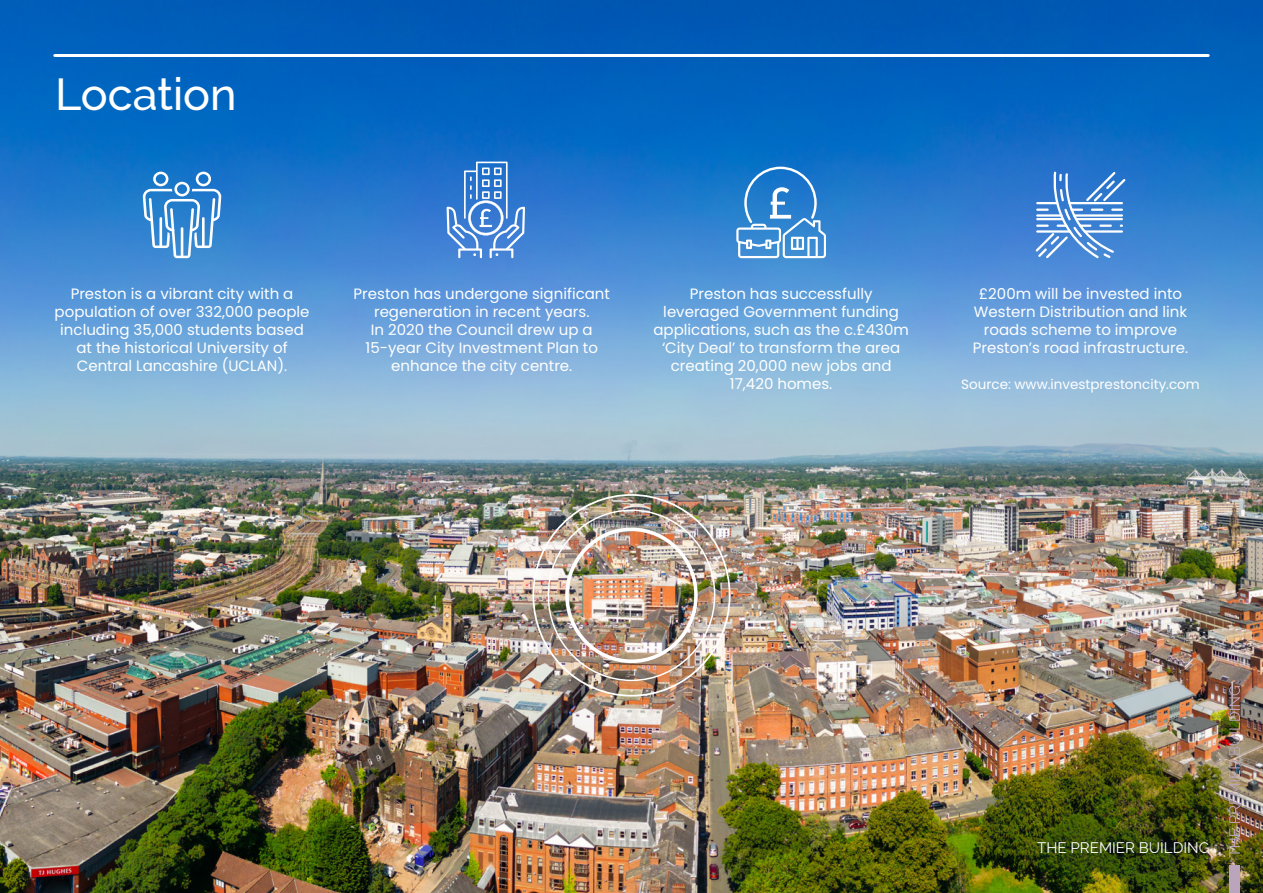
<style>
.page{position:relative;width:1263px;height:893px;background:#fff}
.page>*{position:absolute;margin:0;border:0;box-sizing:border-box;transform-origin:0 0}
.t1{font:500 45px "Raleway";color:#fff}
.Heading_2{font:15px/18px "Poppins";color:#fff;text-align:center}
.t2{font:15px "Raleway";color:#fff}
.Paragraph{font:13.5px "Poppins";color:#fff}
</style>
<div class="page">
<img style="left:0;top:0;width:1263px;height:893px">
<hr style="left:55px;top:54px;width:1153px;height:3px;background:#fff">
<div style="left:565px;top:528px;width:133px;height:135px;border:4px solid #fff;border-radius:50%"></div>
<svg style="left:143px;top:172px;width:78px;height:86px"></svg>
<svg style="left:1035px;top:172px;width:90px;height:86px"></svg>
<svg style="left:736px;top:167px;width:90px;height:91px"></svg>
<svg style="left:447px;top:162px;width:78px;height:96px"></svg>
<img style="left:1229px;top:686px;width:11px;height:171px">
<div style="left:1229px;top:865px;width:11px;height:28px;background:#bba5bd"></div>
<p class="t1" style="left:55px;top:68px;width:183px">Location</p>
<p class="Heading_2" style="left:55px;top:285px;width:256px">Preston is a vibrant city with a population of over 332,000 people including 35,000 students based at the historical University of<br>Central Lancashire (UCLAN).</p>
<p class="Heading_2" style="left:354px;top:285px;width:258px">Preston has undergone significant regeneration in recent years.<br>In 2020 the Council drew up a<br>15-year City Investment Plan to enhance the city centre.</p>
<p class="Heading_2" style="left:653px;top:285px;width:257px">Preston has successfully leveraged Government funding applications, such as the c.£430m ‘City Deal’ to transform the area creating 20,000 new jobs and<br>17,420 homes.</p>
<p class="Heading_2" style="left:973px;top:285px;width:217px">£200m will be invested into<br>Western Distribution and link roads scheme to improve<br>Preston’s road infrastructure.</p>
<p class="Paragraph" style="left:961px;top:377px;width:240px">Source: www.investprestoncity.com</p>
<p class="t2" style="left:1037px;top:839px;width:174px">THE PREMIER BUILDING</p>
</div>
